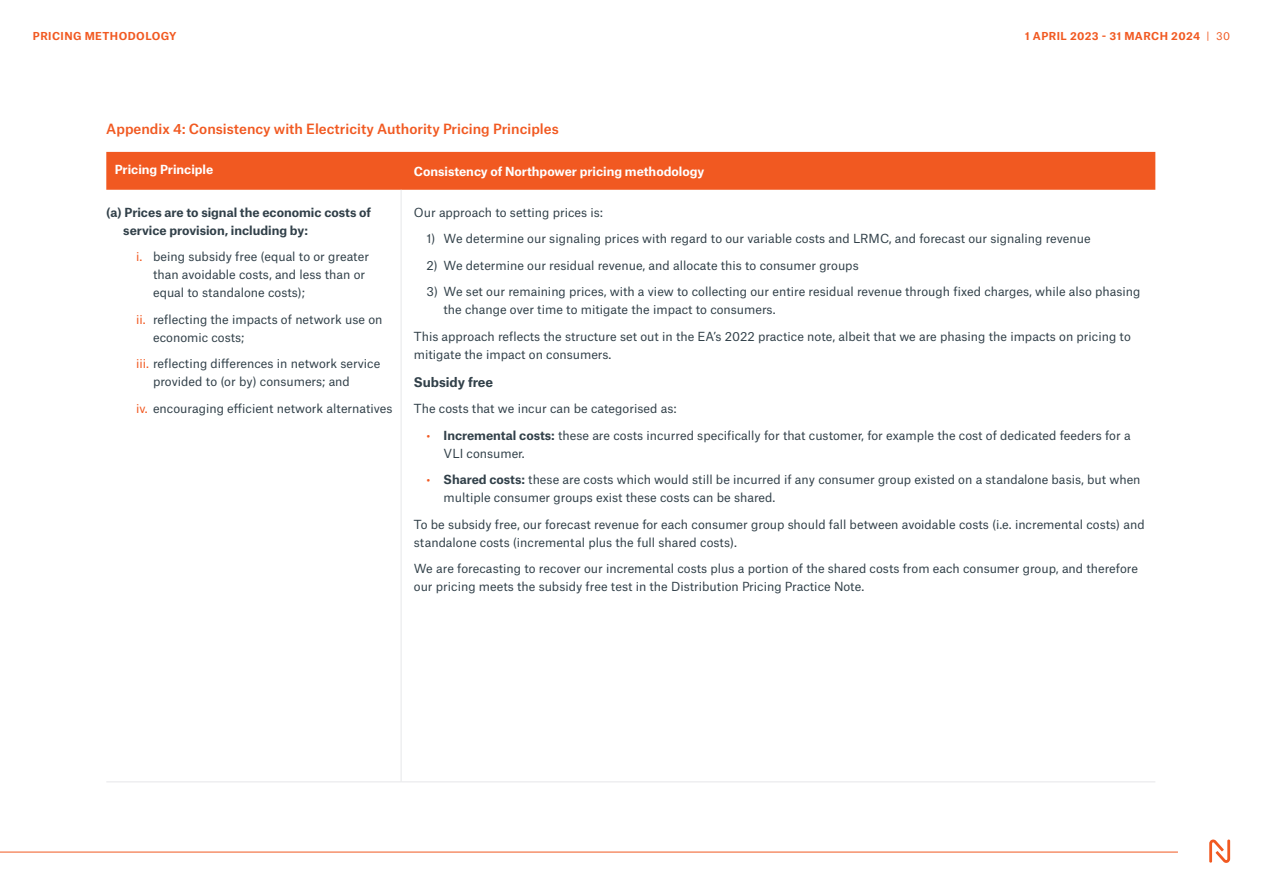
<style>
.page{position:relative;width:1263px;height:893px;background:#fff}
.page>*{position:absolute;margin:0;border:0;box-sizing:border-box;transform-origin:0 0}
.Subheading_1_1{font:500 13.5px "Atlas Grotesk";color:#f15921}
.Subheading_bold{font:700 12.75px "Atlas Grotesk";color:#314049}
.Bullets{font:12px/18px "Atlas Grotesk";color:#314049}
.Body_Copy{font:12px/18px "Atlas Grotesk";color:#314049}
.Bullets-2{font:700 12px/18px "Atlas Grotesk";color:#314049}
.t1{font:700 12px "Atlas Grotesk";color:#fff}
.t2{font:700 10.5px "Atlas Grotesk";letter-spacing:.04em;color:#f15921}
.s1{font-weight:400}
.s2{color:#f15921}
.s3{font-weight:700}
</style>
<div class="page">
<svg style="left:1209px;top:839px;width:21px;height:24px"></svg>
<hr style="left:0;top:852px;width:1178px;height:1px;background:#f15921">
<div style="left:106px;top:152px;width:1049px;height:38px;background:#f15921"></div>
<hr style="left:401px;top:190px;width:1px;height:591px;background:#e6e7e9">
<hr style="left:106px;top:781px;width:295px;height:1px;background:#e6e7e9">
<hr style="left:401px;top:781px;width:754px;height:1px;background:#e6e7e9">
<p class="t2" style="left:33px;top:27px;width:145px">PRICING METHODOLOGY</p>
<p class="t2" style="left:1025px;top:27px;width:206px">1 APRIL 2023 - 31 MARCH 2024 <span class="s1">| 30</span></p>
<p class="Subheading_1_1" style="left:106px;top:118px;width:454px">Appendix 4: Consistency with Electricity Authority Pricing Principles</p>
<p class="t1" style="left:115px;top:160px;width:100px">Pricing Principle</p>
<p class="t1" style="left:414px;top:161px;width:292px">Consistency of Northpower pricing methodology</p>
<p class="Bullets-2" style="left:123px;top:202px;width:249px;text-indent:-17px">(a) Prices are to signal the economic costs of service provision, including by:</p>
<p class="Bullets" style="left:153px;top:246px;width:217px;text-indent:-17px"><span class="s2">i.</span> being subsidy free (equal to or greater than avoidable costs, and less than or equal to standalone costs);</p>
<p class="Bullets" style="left:153px;top:309px;width:231px;text-indent:-17px"><span class="s2">ii.</span> reflecting the impacts of network use on economic costs;</p>
<p class="Bullets" style="left:153px;top:353px;width:229px;text-indent:-17px"><span class="s2">iii.</span> reflecting differences in network service provided to (or by) consumers; and</p>
<p class="Bullets" style="left:136px;top:398px;width:258px"><span class="s2">iv.</span> encouraging efficient network alternatives</p>
<p class="Body_Copy" style="left:414px;top:202px;width:191px">Our approach to setting prices is:</p>
<p class="Bullets" style="left:427px;top:228px;width:665px">1) We determine our signaling prices with regard to our variable costs and LRMC, and forecast our signaling revenue</p>
<p class="Bullets" style="left:427px;top:255px;width:434px">2) We determine our residual revenue, and allocate this to consumer groups</p>
<p class="Bullets" style="left:444px;top:281px;width:698px;text-indent:-17px">3) We set our remaining prices, with a view to collecting our entire residual revenue through fixed charges, while also phasing the change over time to mitigate the impact to consumers.</p>
<p class="Body_Copy" style="left:414px;top:326px;width:718px">This approach reflects the structure set out in the EA’s 2022 practice note, albeit that we are phasing the impacts on pricing to mitigate the impact on consumers.</p>
<p class="Subheading_bold" style="left:414px;top:371px;width:81px">Subsidy free</p>
<p class="Body_Copy" style="left:414px;top:398px;width:264px">The costs that we incur can be categorised as:</p>
<p class="Bullets" style="left:444px;top:425px;width:688px;text-indent:-17px"><span class="s2">•</span> <span class="s3">Incremental costs:</span> these are costs incurred specifically for that customer, for example the cost of dedicated feeders for a<br>VLI consumer.</p>
<p class="Bullets" style="left:444px;top:469px;width:698px;text-indent:-17px"><span class="s2">•</span> <span class="s3">Shared costs:</span> these are costs which would still be incurred if any consumer group existed on a standalone basis, but when multiple consumer groups exist these costs can be shared.</p>
<p class="Body_Copy" style="left:414px;top:514px;width:732px">To be subsidy free, our forecast revenue for each consumer group should fall between avoidable costs (i.e. incremental costs) and standalone costs (incremental plus the full shared costs).</p>
<p class="Body_Copy" style="left:414px;top:558px;width:726px">We are forecasting to recover our incremental costs plus a portion of the shared costs from each consumer group, and therefore our pricing meets the subsidy free test in the Distribution Pricing Practice Note.</p>
</div>
